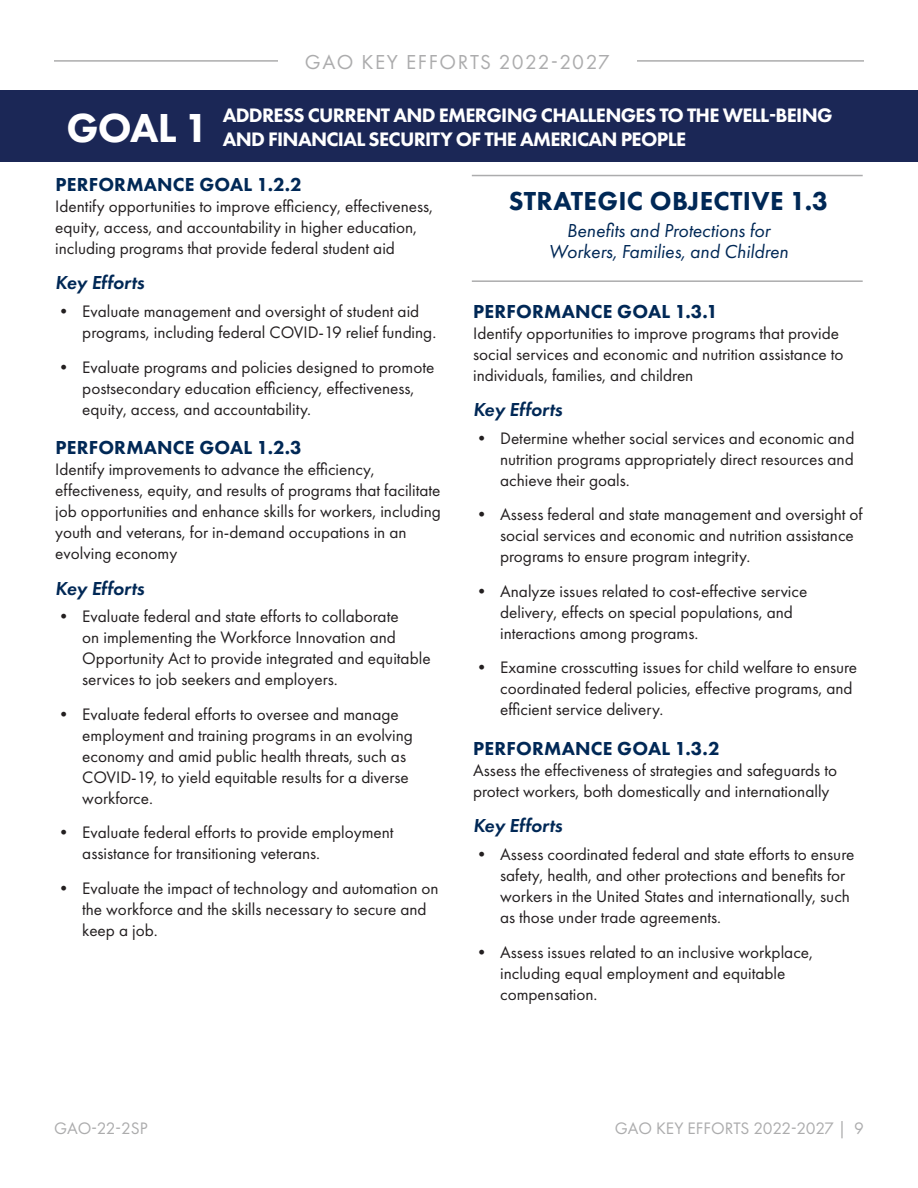
<style>
.page{position:relative;width:918px;height:1188px;background:#fff}
.page>*{position:absolute;margin:0;border:0;box-sizing:border-box;transform-origin:0 0}
.SO_Title{font:800 27px "Futura PT";letter-spacing:.01em;color:#002856}
.t1{font:21px "Futura PT";letter-spacing:.075em;color:#acacad}
.t2{font:800 20.25px/24px "Futura PT";letter-spacing:-.035em;color:#fff}
.PG_Title{font:800 19.5px "Futura PT";letter-spacing:.01em;color:#002856}
.SO_Description{font:italic 19.5px/21px "Futura PT";color:#002856;text-align:center}
.Key_Efforts_Title{font:italic 600 19.5px "Futura PT";letter-spacing:-.005em;color:#002856}
.Key_Efforts_PG_Descr{font:17.25px/21px "Futura PT";color:#231f20}
.t3{font:17.25px "Futura PT";color:#acacad}
</style>
<div class="page">
<hr style="left:54px;top:60px;width:810px;height:2px;background:#acacad">
<div style="left:278px;top:48px;width:359px;height:26px;background:#fff"></div>
<div style="left:0;top:91px;width:918px;height:71px;background:#1b2756"></div>
<hr style="left:472px;top:175px;width:391px;height:1px;background:#acacad">
<hr style="left:472px;top:280px;width:391px;height:2px;background:#acacad">
<p class="t1" style="left:305px;top:50px;width:306px">GAO KEY EFFORTS 2022-2027</p>
<p class="t2" style="left:66px;top:103px;width:768px;text-indent:156px">ADDRESS CURRENT AND EMERGING CHALLENGES TO THE WELL-BEING<br><sup>GOAL</sup> <sup>1</sup> AND FINANCIAL SECURITY OF THE AMERICAN PEOPLE</p>
<p class="PG_Title" style="left:55px;top:172px;width:248px">PERFORMANCE GOAL 1.2.2</p>
<p class="Key_Efforts_PG_Descr" style="left:55px;top:196px;width:379px">Identify opportunities to improve efficiency, effectiveness, equity, access, and accountability in higher education, including programs that provide federal student aid</p>
<p class="Key_Efforts_Title" style="left:55px;top:270px;width:91px">Key Efforts</p>
<p class="Key_Efforts_PG_Descr" style="left:82px;top:301px;width:356px;text-indent:-27px">• Evaluate management and oversight of student aid programs, including federal COVID-19 relief funding.</p>
<p class="Key_Efforts_PG_Descr" style="left:82px;top:356px;width:354px;text-indent:-27px">• Evaluate programs and policies designed to promote postsecondary education efficiency, effectiveness, equity, access, and accountability.</p>
<p class="PG_Title" style="left:55px;top:436px;width:248px">PERFORMANCE GOAL 1.2.3</p>
<p class="Key_Efforts_PG_Descr" style="left:55px;top:459px;width:387px">Identify improvements to advance the efficiency, effectiveness, equity, and results of programs that facilitate job opportunities and enhance skills for workers, including youth and veterans, for in-demand occupations in an evolving economy</p>
<p class="Key_Efforts_Title" style="left:55px;top:576px;width:91px">Key Efforts</p>
<p class="Key_Efforts_PG_Descr" style="left:82px;top:606px;width:350px;text-indent:-27px">• Evaluate federal and state efforts to collaborate<br>on implementing the Workforce Innovation and Opportunity Act to provide integrated and equitable services to job seekers and employers.</p>
<p class="Key_Efforts_PG_Descr" style="left:82px;top:704px;width:332px;text-indent:-27px">• Evaluate federal efforts to oversee and manage employment and training programs in an evolving economy and amid public health threats, such as COVID-19, to yield equitable results for a diverse workforce.</p>
<p class="Key_Efforts_PG_Descr" style="left:82px;top:822px;width:313px;text-indent:-27px">• Evaluate federal efforts to provide employment assistance for transitioning veterans.</p>
<p class="Key_Efforts_PG_Descr" style="left:82px;top:878px;width:358px;text-indent:-27px">• Evaluate the impact of technology and automation on the workforce and the skills necessary to secure and keep a job.</p>
<p class="SO_Title" style="left:509px;top:184px;width:321px">STRATEGIC OBJECTIVE 1.3</p>
<p class="SO_Description" style="left:549px;top:219px;width:241px">Benefits and Protections for<br>Workers, Families, and Children</p>
<p class="PG_Title" style="left:473px;top:299px;width:246px">PERFORMANCE GOAL 1.3.1</p>
<p class="Key_Efforts_PG_Descr" style="left:473px;top:322px;width:372px">Identify opportunities to improve programs that provide social services and economic and nutrition assistance to individuals, families, and children</p>
<p class="Key_Efforts_Title" style="left:473px;top:397px;width:91px">Key Efforts</p>
<p class="Key_Efforts_PG_Descr" style="left:500px;top:427px;width:356px;text-align:justify;text-indent:-27px">• Determine whether social services and economic and nutrition programs appropriately direct resources and achieve their goals.</p>
<p class="Key_Efforts_PG_Descr" style="left:500px;top:504px;width:364px;text-indent:-27px">• Assess federal and state management and oversight of social services and economic and nutrition assistance programs to ensure program integrity.</p>
<p class="Key_Efforts_PG_Descr" style="left:500px;top:580px;width:309px;text-indent:-27px">• Analyze issues related to cost-effective service delivery, effects on special populations, and interactions among programs.</p>
<p class="Key_Efforts_PG_Descr" style="left:500px;top:657px;width:359px;text-indent:-27px">• Examine crosscutting issues for child welfare to ensure coordinated federal policies, effective programs, and efficient service delivery.</p>
<p class="PG_Title" style="left:473px;top:736px;width:248px">PERFORMANCE GOAL 1.3.2</p>
<p class="Key_Efforts_PG_Descr" style="left:473px;top:760px;width:365px">Assess the effectiveness of strategies and safeguards to protect workers, both domestically and internationally</p>
<p class="Key_Efforts_Title" style="left:473px;top:813px;width:91px">Key Efforts</p>
<p class="Key_Efforts_PG_Descr" style="left:500px;top:844px;width:356px;text-indent:-27px">• Assess coordinated federal and state efforts to ensure safety, health, and other protections and benefits for workers in the United States and internationally, such as those under trade agreements.</p>
<p class="Key_Efforts_PG_Descr" style="left:500px;top:941px;width:315px;text-indent:-27px">• Assess issues related to an inclusive workplace, including equal employment and equitable compensation.</p>
<p class="t3" style="left:54px;top:1118px;width:95px">GAO-22-2SP</p>
<p class="t3" style="left:615px;top:1118px;width:251px">GAO KEY EFFORTS 2022-2027 | 9</p>
</div>
